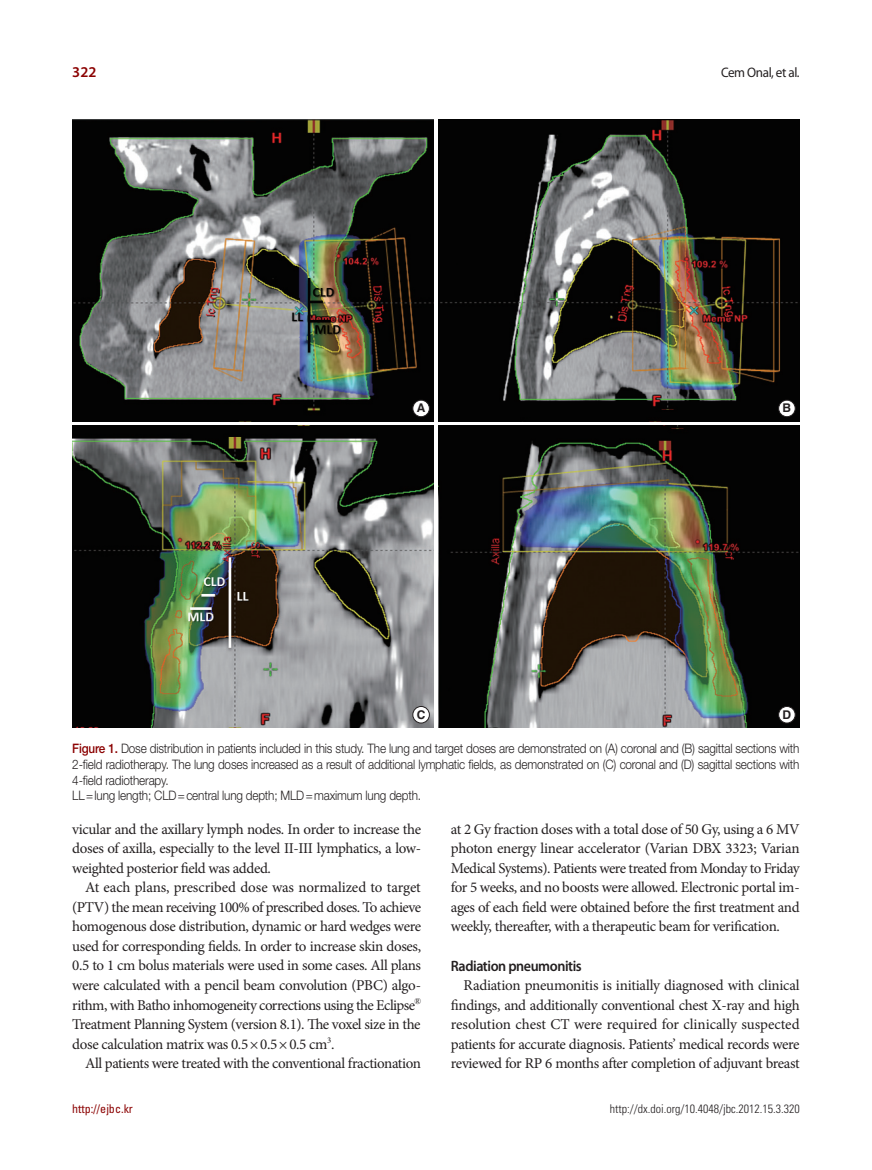
<style>
.page{position:relative;width:872px;height:1170px;background:#fff}
.page>*{position:absolute;margin:0;border:0;box-sizing:border-box;transform-origin:0 0}
.t1{font:15px/19.5px "Minion Pro";letter-spacing:-.025em;color:#231f20;text-align:justify}
.t2{font:600 15px "Myriad Pro";letter-spacing:-.03em;color:#231f20;scale:.94 1}
.t3{font:600 15px "Myriad Pro";color:#8b0202}
.t4{font:13.8px "Myriad Pro";letter-spacing:-.03em;color:#231f20;scale:.95 1}
.t5{font:300 13.05px/15.6px "Helvetica Neue LT Std";letter-spacing:-.015em;color:#231f20;scale:.9 1}
.t6{font:300 condensed 12px "Univers LT Std";color:#231f20}
.t7{font:condensed 12px "Univers LT Std";color:#8b0202}
.t8{font:700 12px "Helvetica LT Std";color:#231f20}
.s1{font-weight:500;color:#8b0202}
</style>
<div class="page">
<img style="left:72px;top:119px;width:362px;height:302px">
<img style="left:438px;top:119px;width:361px;height:302px">
<div style="left:413px;top:400px;width:16px;height:16px;background:#fff;border-radius:50%"></div>
<div style="left:412px;top:400px;width:17px;height:17px;border:1px solid #231f20;border-radius:50%"></div>
<div style="left:778px;top:400px;width:17px;height:16px;background:#fff;border-radius:50%"></div>
<div style="left:778px;top:400px;width:17px;height:17px;border:1px solid #231f20;border-radius:50%"></div>
<img style="left:72px;top:425px;width:362px;height:302px">
<img style="left:438px;top:425px;width:361px;height:302px">
<div style="left:413px;top:706px;width:16px;height:17px;background:#fff;border-radius:50%"></div>
<div style="left:412px;top:706px;width:17px;height:17px;border:1px solid #231f20;border-radius:50%"></div>
<div style="left:778px;top:706px;width:17px;height:17px;background:#fff;border-radius:50%"></div>
<div style="left:778px;top:706px;width:17px;height:17px;border:1px solid #231f20;border-radius:50%"></div>
<p class="t3" style="left:72px;top:63px;width:26px">322</p>
<p class="t4" style="left:721px;top:64px;width:84px">Cem Onal, et al.</p>
<p class="t8" style="left:417px;top:401px;width:10px">A</p>
<p class="t8" style="left:782px;top:401px;width:10px">B</p>
<p class="t8" style="left:417px;top:707px;width:10px">C</p>
<p class="t8" style="left:782px;top:707px;width:10px">D</p>
<p class="t5" style="left:72px;top:740px;width:809px"><span class="s1">Figure 1.</span> Dose distribution in patients included in this study. The lung and target doses are demonstrated on (A) coronal and (B) sagittal sections with 2-field radiotherapy. The lung doses increased as a result of additional lymphatic fields, as demonstrated on (C) coronal and (D) sagittal sections with 4-field radiotherapy.<br>LL=lung length; CLD=central lung depth; MLD=maximum lung depth.</p>
<p class="t1" style="left:72px;top:819px;width:350px">vicular and the axillary lymph nodes. In order to increase the doses of axilla, especially to the level II-III lymphatics, a low&shy;weighted posterior field was added.</p>
<p class="t1" style="left:72px;top:877px;width:350px;text-indent:13px">At each plans, prescribed dose was normalized to target (PTV) the mean receiving 100% of prescribed doses. To achieve homogenous dose distribution, dynamic or hard wedges were used for corresponding fields. In order to increase skin doses, 0.5 to 1 cm bolus materials were used in some cases. All plans were calculated with a pencil beam convolution (PBC) algo&shy;rithm, with Batho inhomogeneity corrections using the Eclipse<sup>® </sup>Treatment Planning System (version 8.1). The voxel size in the dose calculation matrix was 0.5× 0.5× 0.5 cm<sup>3</sup>.</p>
<p class="t1" style="left:85px;top:1053px;width:337px">All patients were treated with the conventional fractionation</p>
<p class="t1" style="left:451px;top:819px;width:350px">at 2 Gy fraction doses with a total dose of 50 Gy, using a 6 MV photon energy linear accelerator (Varian DBX 3323; Varian Medical Systems). Patients were treated from Monday to Friday for 5 weeks, and no boosts were allowed. Electronic portal im&shy;ages of each field were obtained before the first treatment and weekly, thereafter, with a therapeutic beam for verification.</p>
<p class="t2" style="left:451px;top:956px;width:141px">Radiation pneumonitis</p>
<p class="t1" style="left:451px;top:975px;width:350px;text-indent:13px">Radiation pneumonitis is initially diagnosed with clinical findings, and additionally conventional chest X-ray and high resolution chest CT were required for clinically suspected patients for accurate diagnosis. Patients’ medical records were reviewed for RP 6 months after completion of adjuvant breast</p>
<p class="t7" style="left:72px;top:1100px;width:62px">http://ejbc.kr</p>
<p class="t6" style="left:610px;top:1101px;width:191px">http://dx.doi.org/10.4048/jbc.2012.15.3.320</p>
</div>
